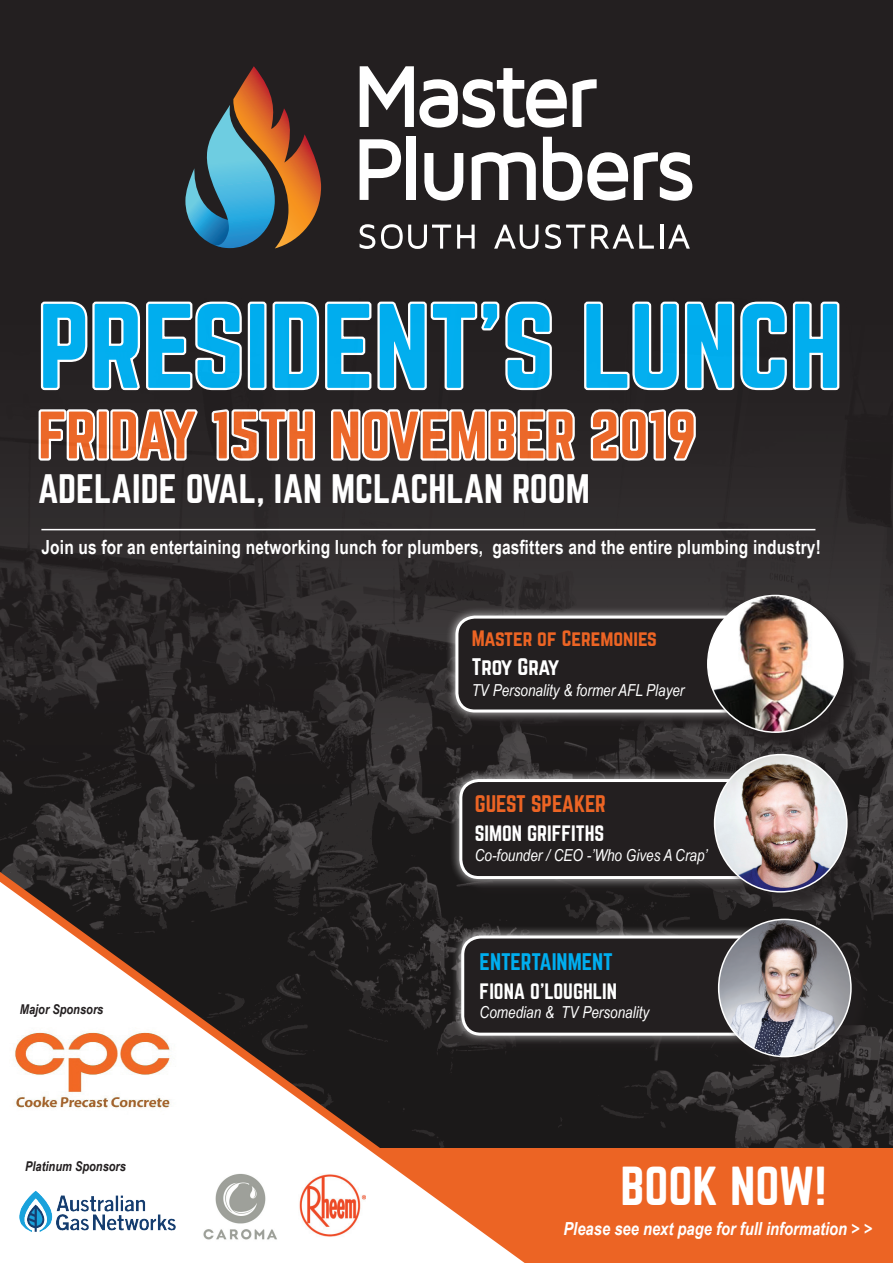
<style>
.page{position:relative;width:893px;height:1263px;background:#231f20}
.page>*{position:absolute;margin:0;border:0;box-sizing:border-box;transform-origin:0 0}
.t1{font:105px "Norwester";color:#00aeef}
.t2{font:58.5px "Norwester";color:#ec6423}
.t3{font:48px "Norwester";color:#fff}
.t4{font:36px "Norwester";color:#fff}
.t5{font:21px "Norwester";color:#00aeef}
.t6{font:21px "Norwester";letter-spacing:-.005em;color:#ec6424}
.t7{font:21px "Norwester";letter-spacing:-.01em;color:#fff}
.t8{font:700 19.5px "Arial Narrow";letter-spacing:.01em;color:#fff}
.t9{font:19.5px "Norwester";color:#fff}
.t10{font:19.5px "Norwester";color:#ec6424}
.t11{font:italic 700 18px "Arial Narrow";color:#fff}
.t12{font:italic 16.5px "Arial Narrow";color:#fff}
.t13{font:italic 700 13.5px "Arial Narrow";color:#231f20}
</style>
<div class="page">
<img style="left:0;top:224px;width:893px;height:924px">
<div style="left:458px;top:597px;width:404px;height:154px;background:#231f20;opacity:.75"></div>
<div style="left:458px;top:618px;width:363px;height:113px;background:#231f20;opacity:.75"></div>
<div style="left:446px;top:606px;width:366px;height:116px;background:#fff;opacity:.75"></div>
<div style="left:457px;top:617px;width:344px;height:94px;background:#231f20;border-radius:18px"></div>
<div style="left:455px;top:616px;width:347px;height:96px;border:3px solid #fff;border-radius:18px"></div>
<div style="left:709px;top:597px;width:153px;height:154px;background:#231f20;opacity:.75"></div>
<img style="left:708px;top:595px;width:135px;height:137px">
<svg style="left:360px;top:66px;width:207px;height:62px"></svg>
<svg style="left:573px;top:79px;width:24px;height:48px"></svg>
<svg style="left:360px;top:139px;width:41px;height:61px"></svg>
<div style="left:407px;top:137px;width:9px;height:63px;background:#fff"></div>
<svg style="left:424px;top:153px;width:39px;height:48px"></svg>
<svg style="left:472px;top:152px;width:64px;height:48px"></svg>
<svg style="left:543px;top:137px;width:85px;height:64px"></svg>
<svg style="left:634px;top:152px;width:58px;height:49px"></svg>
<svg style="left:360px;top:224px;width:15px;height:25px"></svg>
<svg style="left:381px;top:224px;width:70px;height:25px"></svg>
<svg style="left:457px;top:225px;width:18px;height:24px"></svg>
<svg style="left:494px;top:225px;width:44px;height:24px"></svg>
<svg style="left:545px;top:224px;width:40px;height:25px"></svg>
<svg style="left:591px;top:225px;width:63px;height:24px"></svg>
<hr style="left:660px;top:225px;width:3px;height:24px;background:#fff">
<svg style="left:668px;top:225px;width:22px;height:24px"></svg>
<svg style="left:185px;top:66px;width:136px;height:183px"></svg>
<div style="left:462px;top:781px;width:347px;height:117px;background:#231f20"></div>
<div style="left:449px;top:770px;width:351px;height:118px;background:#fff;opacity:.75"></div>
<div style="left:461px;top:780px;width:328px;height:97px;background:#231f20;border-radius:18px"></div>
<div style="left:459px;top:779px;width:332px;height:100px;border:3px solid #fff;border-radius:18px"></div>
<div style="left:716px;top:756px;width:150px;height:155px;background:#231f20;opacity:.75"></div>
<img style="left:715px;top:755px;width:132px;height:137px">
<div style="left:463px;top:938px;width:326px;height:116px;background:#1c1a1a"></div>
<div style="left:451px;top:926px;width:328px;height:119px;background:#fff;opacity:.75"></div>
<div style="left:463px;top:937px;width:305px;height:97px;background:#231f20;border-radius:18px"></div>
<div style="left:461px;top:935px;width:309px;height:101px;border:3px solid #fff;border-radius:18px"></div>
<div style="left:720px;top:921px;width:150px;height:155px;background:#231f20;opacity:.75"></div>
<img style="left:719px;top:919px;width:132px;height:137px">
<div style="left:302px;top:1148px;width:591px;height:115px;background:#ec6424"></div>
<svg style="left:0;top:872px;width:538px;height:391px"></svg>
<hr style="left:41px;top:529px;width:774px;height:1px;background:#fff">
<img style="left:7px;top:1179px;width:180px;height:68px">
<img style="left:198px;top:1173px;width:84px;height:72px">
<img style="left:299px;top:1174px;width:67px;height:64px">
<h1 class="t1" style="left:38px;top:296px;width:806px">PRESIDENT’S LUNCH</h1>
<h2 class="t2" style="left:38px;top:407px;width:660px">FRIDAY 15TH NOVEMBER 2019</h2>
<h3 class="t4" style="left:38px;top:472px;width:554px">ADELAIDE OVAL, IAN MCLACHLAN ROOM</h3>
<p class="t8" style="left:41px;top:533px;width:781px">Join us for an entertaining networking lunch for plumbers, gasfitters and the entire plumbing industry!</p>
<p class="t10" style="left:472px;top:629px;width:187px">Master of Ceremonies</p>
<p class="t7" style="left:472px;top:656px;width:89px">Troy Gray</p>
<p class="t12" style="left:472px;top:678px;width:214px">TV Personality &amp; former AFL Player</p>
<p class="t13" style="left:20px;top:999px;width:85px">Major Sponsors</p>
<p class="t13" style="left:25px;top:1156px;width:102px">Platinum Sponsors</p>
<p class="t6" style="left:475px;top:794px;width:133px">GUEST SPEAKER</p>
<p class="t9" style="left:475px;top:824px;width:131px">SIMON GRIFFITHS</p>
<p class="t12" style="left:475px;top:843px;width:234px">Co-founder / CEO -’Who Gives A Crap’</p>
<p class="t5" style="left:480px;top:952px;width:135px">ENTERTAINMENT</p>
<p class="t9" style="left:480px;top:981px;width:139px">FIONA O’LOUGHLIN</p>
<p class="t12" style="left:480px;top:1001px;width:171px">Comedian &amp; TV Personality</p>
<h3 class="t3" style="left:620px;top:1163px;width:207px">BOOK NOW!</h3>
<p class="t11" style="left:563px;top:1215px;width:311px">Please see next page for full information &gt; &gt;</p>
</div>
